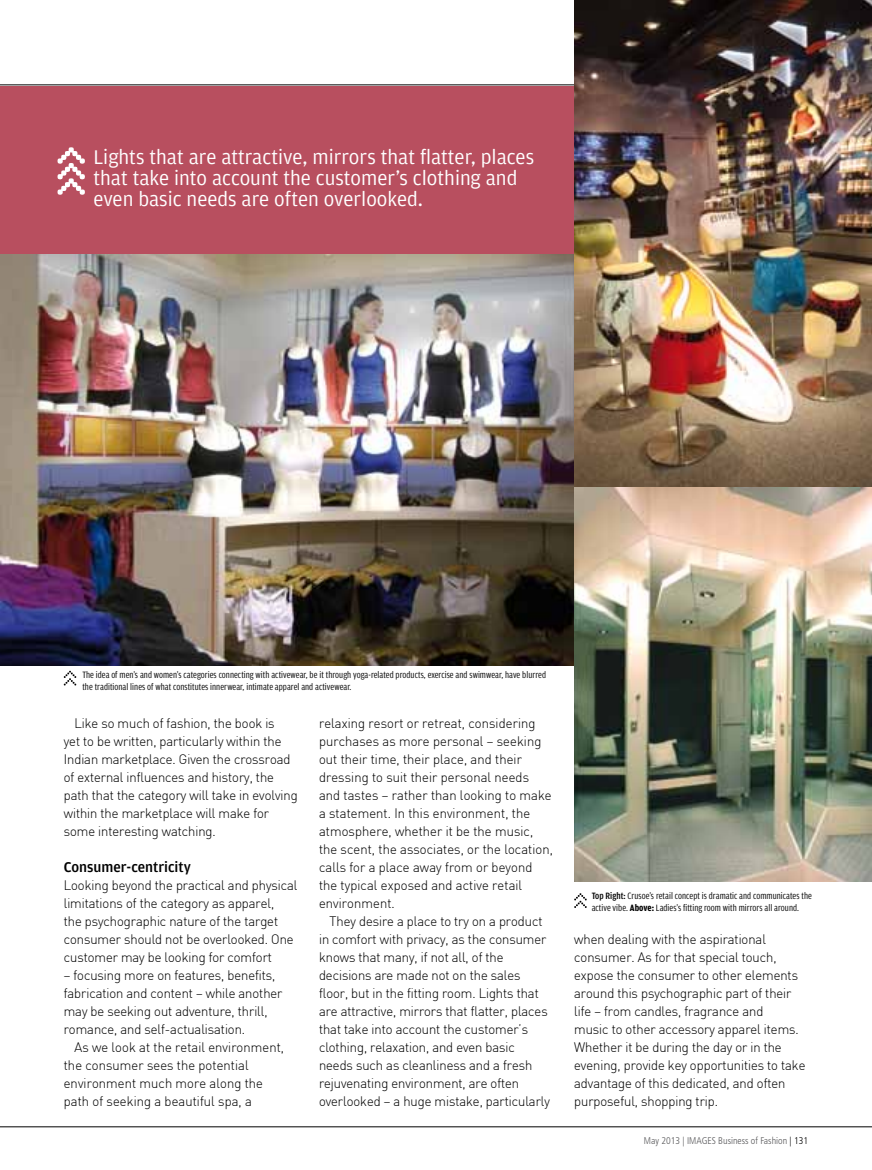
<style>
.page{position:relative;width:872px;height:1170px;background:#fff}
.page>*{position:absolute;margin:0;border:0;box-sizing:border-box;transform-origin:0 0}
.t1{font:21px/21px "Amplitude";color:#fff}
.t2{font:500 15px "Amplitude";color:#000}
.t3{font:300 13.5px/18px "Sapient Sans";color:#000}
.t4{font:9.75px/11.7px "Amplitude Cond";letter-spacing:.005em;color:#000}
.t5{font:300 condensed 9.75px "Frutiger";color:#58585a}
.s1{font-weight:500}
.s2{font-weight:700}
.s3{color:#000}
</style>
<div class="page">
<hr style="left:0;top:85px;width:872px;height:1px;background:#000">
<hr style="left:0;top:1126px;width:872px;height:1px;background:#000">
<div style="left:1px;top:86px;width:573px;height:207px;background:#b84f5f"></div>
<svg style="left:57px;top:147px;width:28px;height:48px"></svg>
<img style="left:0;top:255px;width:574px;height:410px">
<img style="left:574px;top:0;width:298px;height:881px">
<svg style="left:574px;top:893px;width:12px;height:14px"></svg>
<svg style="left:64px;top:670px;width:12px;height:15px"></svg>
<h1 class="t1" style="left:93px;top:147px;width:442px">Lights that are attractive, mirrors that flatter, places that take into account the customer’s clothing and even basic needs are often overlooked.</h1>
<p class="t4" style="left:82px;top:669px;width:465px">The idea of men’s and women’s categories connecting with activewear, be it through yoga-related products, exercise and swimwear, have blurred the traditional lines of what constitutes innerwear, intimate apparel and activewear.</p>
<p class="t3" style="left:64px;top:714px;width:235px;text-indent:11px">Like so much of fashion, the book is<br>yet to be written, particularly within the Indian marketplace. Given the crossroad of external influences and history, the path that the category will take in evolving within the marketplace will make for some interesting watching.</p>
<p class="t2" style="left:64px;top:858px;width:129px">Consumer-centricity</p>
<p class="t3" style="left:64px;top:876px;width:235px">Looking beyond the practical and physical limitations of the category as apparel,<br>the psychographic nature of the target consumer should not be overlooked. One customer may be looking for comfort</p>
<p class="t3" style="left:64px;top:966px;width:220px">– focusing more on features, benefits, fabrication and content – while another may be seeking out adventure, thrill, romance, and self-actualisation.</p>
<p class="t3" style="left:64px;top:1037px;width:222px;text-indent:11px">As we look at the retail environment, the consumer sees the potential environment much more along the path of seeking a beautiful spa, a</p>
<p class="t3" style="left:319px;top:713px;width:235px">relaxing resort or retreat, considering purchases as more personal – seeking out their time, their place, and their dressing to suit their personal needs and tastes – rather than looking to make a statement. In this environment, the atmosphere, whether it be the music, the scent, the associates, or the location, calls for a place away from or beyond the typical exposed and active retail environment.</p>
<p class="t3" style="left:319px;top:911px;width:232px;text-indent:11px">They desire a place to try on a product in comfort with privacy, as the consumer knows that many, if not all, of the decisions are made not on the sales floor, but in the fitting room. Lights that are attractive, mirrors that flatter, places that take into account the customer’s clothing, relaxation, and even basic needs such as cleanliness and a fresh rejuvenating environment, are often overlooked – a huge mistake, particularly</p>
<p class="t4" style="left:591px;top:889px;width:222px"><span class="s1">Top Right:</span> Crusoe’s retail concept is dramatic and communicates the active vibe. <span class="s2">Above:</span> Ladies’s fitting room with mirrors all around.</p>
<p class="t3" style="left:574px;top:929px;width:233px">when dealing with the aspirational consumer. As for that special touch, expose the consumer to other elements around this psychographic part of their life – from candles, fragrance and<br>music to other accessory apparel items.<br>Whether it be during the day or in the evening, provide key opportunities to take advantage of this dedicated, and often purposeful, shopping trip.</p>
<p class="t5" style="left:644px;top:1135px;width:166px">May 2013 | IMAGES Business of Fashion <span class="s3">| 131</span></p>
</div>
